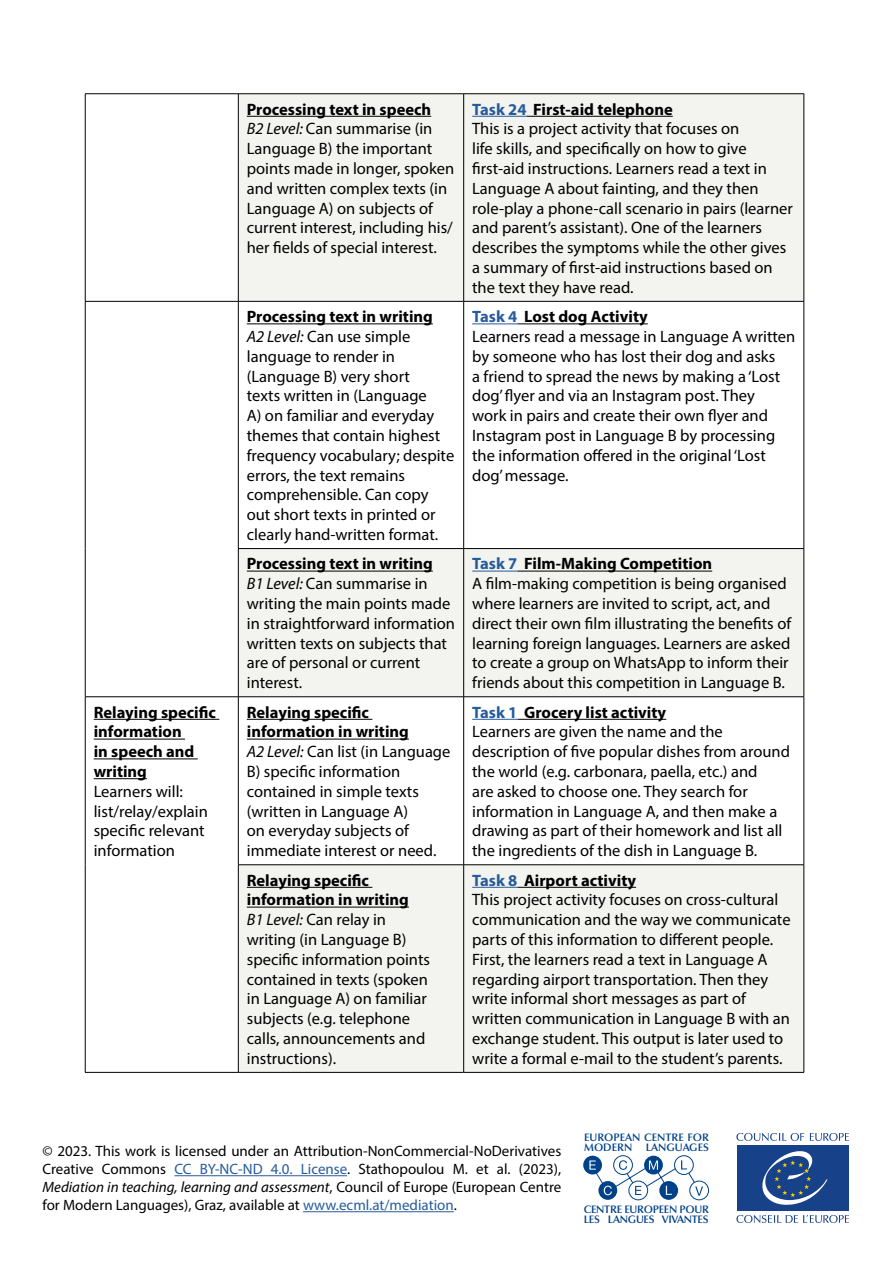
<style>
.page{position:relative;width:893px;height:1263px;background:#fff}
.page>*{position:absolute;margin:0;border:0;box-sizing:border-box;transform-origin:0 0}
.t1{font:16.5px/19.8px "Myriad Pro";color:#000}
.t2{font:700 16.5px/19.8px "Myriad Pro";color:#000}
.t3{font:15px/18px "Myriad Pro";color:#000;text-align:justify}
.t4{font:600 10.8px/10.2px "Optima LT Std";letter-spacing:-.025em;color:#004289}
.t5{font:600 10.8px/10.2px "Optima LT Std";color:#004289}
.s1{font-weight:700}
.s2{font-style:italic}
.s3{font-weight:700;color:#275b9b}
.s4{color:#275b9b}
</style>
<div class="page">
<hr style="left:174px;top:1175px;width:173px;height:1px;background:#275b9b">
<hr style="left:303px;top:1211px;width:151px;height:1px;background:#275b9b">
<div style="left:613px;top:1155px;width:20px;height:20px;border:1px solid #004289;border-radius:50%"></div>
<svg style="left:629px;top:1181px;width:19px;height:19px"></svg>
<div style="left:628px;top:1181px;width:20px;height:19px;border:1px solid #004289;border-radius:50%"></div>
<div style="left:674px;top:1155px;width:20px;height:20px;border:1px solid #004289;border-radius:50%"></div>
<div style="left:689px;top:1181px;width:20px;height:19px;border:1px solid #004289;border-radius:50%"></div>
<svg style="left:659px;top:1181px;width:19px;height:19px"></svg>
<svg style="left:644px;top:1156px;width:19px;height:18px"></svg>
<svg style="left:598px;top:1181px;width:19px;height:19px"></svg>
<div style="left:583px;top:1156px;width:19px;height:18px;background:#004289;border-radius:50%"></div>
<svg style="left:589px;top:1160px;width:114px;height:35px"></svg>
<svg style="left:810px;top:1133px;width:39px;height:8px"></svg>
<svg style="left:736px;top:1133px;width:68px;height:8px"></svg>
<svg style="left:736px;top:1215px;width:113px;height:8px"></svg>
<div style="left:737px;top:1145px;width:112px;height:65px;background:#174188"></div>
<svg style="left:762px;top:1151px;width:66px;height:54px"></svg>
<svg style="left:239px;top:94px;width:565px;height:978px;fill:#f3f3ef"></svg>
<hr style="left:85px;top:93px;width:153px;height:1px;background:#000">
<hr style="left:85px;top:94px;width:1px;height:207px;background:#000">
<hr style="left:85px;top:301px;width:153px;height:1px;background:#000">
<hr style="left:85px;top:302px;width:1px;height:246px;background:#000">
<hr style="left:85px;top:548px;width:1px;height:148px;background:#000">
<hr style="left:238px;top:302px;width:1px;height:246px;background:#000">
<hr style="left:463px;top:302px;width:1px;height:246px;background:#000">
<hr style="left:804px;top:302px;width:1px;height:246px;background:#000">
<hr style="left:85px;top:696px;width:153px;height:1px;background:#000">
<hr style="left:85px;top:697px;width:1px;height:168px;background:#000">
<hr style="left:85px;top:865px;width:1px;height:207px;background:#000">
<hr style="left:238px;top:697px;width:1px;height:167px;background:#000">
<hr style="left:463px;top:697px;width:1px;height:167px;background:#000">
<hr style="left:804px;top:697px;width:1px;height:167px;background:#000">
<hr style="left:85px;top:1072px;width:153px;height:1px;background:#000">
<hr style="left:238px;top:93px;width:226px;height:1px;background:#000">
<hr style="left:238px;top:94px;width:1px;height:207px;background:#000">
<hr style="left:238px;top:301px;width:226px;height:1px;background:#000">
<hr style="left:464px;top:93px;width:340px;height:1px;background:#000">
<hr style="left:463px;top:94px;width:1px;height:207px;background:#000">
<hr style="left:804px;top:94px;width:1px;height:207px;background:#000">
<hr style="left:464px;top:301px;width:340px;height:1px;background:#000">
<hr style="left:238px;top:548px;width:226px;height:1px;background:#000">
<hr style="left:238px;top:549px;width:1px;height:147px;background:#000">
<hr style="left:238px;top:696px;width:226px;height:1px;background:#000">
<hr style="left:464px;top:548px;width:340px;height:1px;background:#000">
<hr style="left:463px;top:549px;width:1px;height:147px;background:#000">
<hr style="left:804px;top:549px;width:1px;height:147px;background:#000">
<hr style="left:464px;top:696px;width:340px;height:1px;background:#000">
<hr style="left:238px;top:864px;width:226px;height:1px;background:#000">
<hr style="left:238px;top:865px;width:1px;height:207px;background:#000">
<hr style="left:238px;top:1072px;width:226px;height:1px;background:#000">
<hr style="left:464px;top:864px;width:340px;height:1px;background:#000">
<hr style="left:463px;top:865px;width:1px;height:207px;background:#000">
<hr style="left:804px;top:865px;width:1px;height:207px;background:#000">
<hr style="left:464px;top:1072px;width:340px;height:1px;background:#000">
<hr style="left:247px;top:116px;width:184px;height:1px;background:#000">
<hr style="left:472px;top:116px;width:55px;height:1px;background:#275b9b">
<hr style="left:527px;top:116px;width:146px;height:1px;background:#000">
<hr style="left:247px;top:323px;width:186px;height:1px;background:#000">
<hr style="left:472px;top:323px;width:45px;height:1px;background:#275b9b">
<hr style="left:517px;top:323px;width:131px;height:1px;background:#000">
<hr style="left:247px;top:571px;width:186px;height:1px;background:#000">
<hr style="left:472px;top:571px;width:45px;height:1px;background:#275b9b">
<hr style="left:517px;top:571px;width:195px;height:1px;background:#000">
<hr style="left:94px;top:719px;width:125px;height:1px;background:#000">
<hr style="left:94px;top:739px;width:91px;height:1px;background:#000">
<hr style="left:94px;top:758px;width:104px;height:1px;background:#000">
<hr style="left:94px;top:778px;width:53px;height:1px;background:#000">
<hr style="left:247px;top:719px;width:125px;height:1px;background:#000">
<hr style="left:247px;top:739px;width:162px;height:1px;background:#000">
<hr style="left:472px;top:719px;width:45px;height:1px;background:#275b9b">
<hr style="left:517px;top:719px;width:149px;height:1px;background:#000">
<hr style="left:247px;top:887px;width:125px;height:1px;background:#000">
<hr style="left:247px;top:907px;width:162px;height:1px;background:#000">
<hr style="left:472px;top:887px;width:45px;height:1px;background:#275b9b">
<hr style="left:517px;top:887px;width:119px;height:1px;background:#000">
<p class="t2" style="left:94px;top:702px;width:124px">Relaying specific information<br>in speech and writing</p>
<p class="t1" style="left:94px;top:781px;width:116px">Learners will: list/relay/explain specific relevant information</p>
<p class="t1" style="left:247px;top:99px;width:209px"><span class="s1">Processing text in speech<br></span><span class="s2">B2 Level:</span> Can summarise (in<br>Language B) the important points made in longer, spoken and written complex texts (in<br>Language A) on subjects of current interest, including his/ her fields of special interest.</p>
<p class="t1" style="left:472px;top:99px;width:322px"><span class="s3">Task 24</span> <span class="s1">First-aid telephone<br></span>This is a project activity that focuses on<br>life skills, and specifically on how to give first-aid instructions. Learners read a text in Language A about fainting, and they then role-play a phone-call scenario in pairs (learner and parent’s assistant). One of the learners describes the symptoms while the other gives a summary of first-aid instructions based on the text they have read.</p>
<p class="t1" style="left:247px;top:307px;width:209px"><span class="s1">Processing text in writing<br></span><span class="s2">A2 Level:</span> Can use simple language to render in (Language B) very short<br>texts written in (Language<br>A) on familiar and everyday themes that contain highest frequency vocabulary; despite errors, the text remains comprehensible. Can copy out short texts in printed or clearly hand-written format.</p>
<p class="t1" style="left:472px;top:307px;width:325px"><span class="s3">Task 4</span> <span class="s1">Lost dog Activity<br></span>Learners read a message in Language A written by someone who has lost their dog and asks<br>a friend to spread the news by making a ‘Lost dog’ flyer and via an Instagram post. They<br>work in pairs and create their own flyer and Instagram post in Language B by processing the information offered in the original ‘Lost dog’ message.</p>
<p class="t1" style="left:247px;top:554px;width:210px"><span class="s1">Processing text in writing<br></span><span class="s2">B1 Level:</span> Can summarise in writing the main points made in straightforward information written texts on subjects that are of personal or current interest.</p>
<p class="t1" style="left:472px;top:554px;width:320px"><span class="s3">Task 7</span> <span class="s1">Film-Making Competition<br></span>A film-making competition is being organised where learners are invited to script, act, and direct their own film illustrating the benefits of learning foreign languages. Learners are asked to create a group on WhatsApp to inform their friends about this competition in Language B.</p>
<p class="t1" style="left:247px;top:702px;width:205px"><span class="s1">Relaying specific information in writing<br></span><span class="s2">A2 Level:</span> Can list (in Language<br>B) specific information contained in simple texts (written in Language A)<br>on everyday subjects of immediate interest or need.</p>
<p class="t1" style="left:472px;top:702px;width:319px"><span class="s3">Task 1</span> <span class="s1">Grocery list activity<br></span>Learners are given the name and the description of five popular dishes from around the world (e.g. carbonara, paella, etc.) and<br>are asked to choose one. They search for information in Language A, and then make a drawing as part of their homework and list all the ingredients of the dish in Language B.</p>
<p class="t1" style="left:247px;top:870px;width:185px"><span class="s1">Relaying specific information in writing<br></span><span class="s2">B1 Level:</span> Can relay in writing (in Language B) specific information points contained in texts (spoken in Language A) on familiar subjects (e.g. telephone calls, announcements and instructions).</p>
<p class="t1" style="left:472px;top:870px;width:320px"><span class="s3">Task 8</span> <span class="s1">Airport activity<br></span>This project activity focuses on cross-cultural communication and the way we communicate parts of this information to different people.<br>First, the learners read a text in Language A regarding airport transportation. Then they write informal short messages as part of written communication in Language B with an exchange student. This output is later used to write a formal e-mail to the student’s parents.</p>
<p class="t3" style="left:43px;top:1142px;width:520px">© 2023. This work is licensed under an Attribution-NonCommercial-NoDerivatives Creative Commons <span class="s4">CC BY-NC-ND 4.0. License</span>. Stathopoulou M. et al. (2023), <span class="s2">Mediation in teaching, learning and assessment</span>, Council of Europe (European Centre for Modern Languages), Graz, available at <span class="s4">www.ecml.at/mediation</span>.</p>
<p class="t5" style="left:584px;top:1132px;width:126px">EUROPEAN CENTRE FOR<br>MODERN LANGUAGES</p>
<p class="t4" style="left:584px;top:1204px;width:127px">CENTRE EUROPEEN POUR<br>LES LANGUES VIVANTES</p>
</div>
